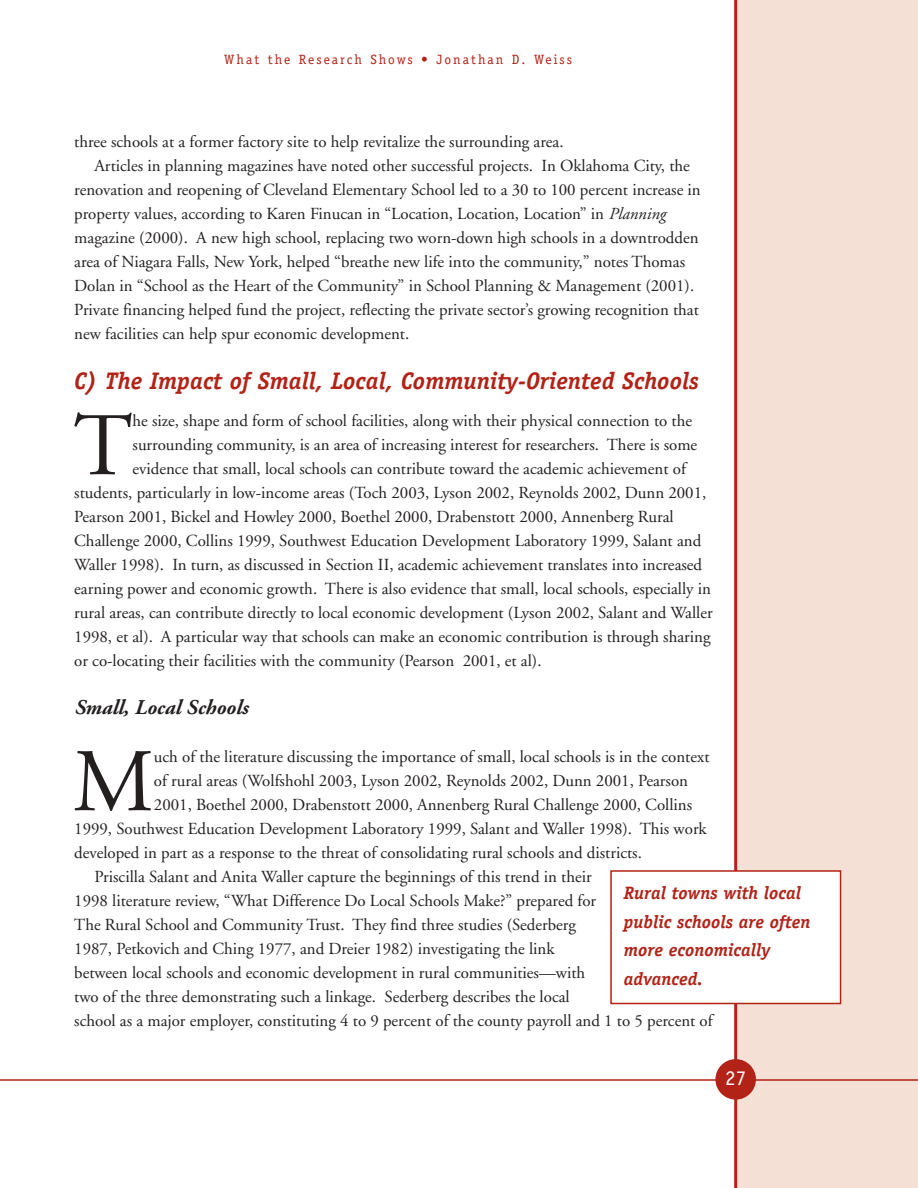
<style>
.page{position:relative;width:918px;height:1188px;background:#fff}
.page>*{position:absolute;margin:0;border:0;box-sizing:border-box;transform-origin:0 0}
.t1{font:89.25px "Adobe Garamond";color:#231f1f}
.t2{font:italic 700 24px "Officina Serif";color:#b32216}
.t3{font:italic 700 21px "Adobe Garamond";color:#231f1f}
.t4{font:21px "Officina Serif";color:#fff}
.t5{font:italic 700 18px/28.5px "Officina Serif";color:#b32216}
.t6{font:16.8px "Adobe Garamond";color:#231f1f}
.t7{font:13.5px "Officina Serif";letter-spacing:.15em;color:#b32216}
.s1{font-style:italic}
</style>
<div class="page">
<div style="left:736px;top:0;width:182px;height:1188px;background:#f5e0d6"></div>
<hr style="left:734px;top:0;width:3px;height:1188px;background:#b32216">
<hr style="left:0;top:1079px;width:918px;height:2px;background:#b32216">
<div style="left:715px;top:1059px;width:41px;height:41px;background:#b32216;border-radius:50%"></div>
<div style="left:611px;top:871px;width:230px;height:133px;background:#fff"></div>
<div style="left:610px;top:870px;width:231px;height:134px;border:2px solid #b32216"></div>
<p class="t7" style="left:224px;top:54px;width:349px">What the Research Shows • Jonathan D. Weiss</p>
<p class="t6" style="left:74px;top:135px;width:491px">three schools at a former factory site to help revitalize the surrounding area.</p>
<p class="t6" style="left:94px;top:159px;width:597px">Articles in planning magazines have noted other successful projects. In Oklahoma City, the</p>
<p class="t6" style="left:74px;top:183px;width:628px">renovation and reopening of Cleveland Elementary School led to a 30 to 100 percent increase in</p>
<p class="t6" style="left:74px;top:207px;width:593px">property values, according to Karen Finucan in “Location, Location, Location” in <span class="s1">Planning</span></p>
<p class="t6" style="left:74px;top:231px;width:626px">magazine (2000). A new high school, replacing two worn-down high schools in a downtrodden</p>
<p class="t6" style="left:74px;top:255px;width:612px">area of Niagara Falls, New York, helped “breathe new life into the community,” notes Thomas</p>
<p class="t6" style="left:74px;top:279px;width:621px">Dolan in “School as the Heart of the Community” in School Planning &amp; Management (2001).</p>
<p class="t6" style="left:74px;top:303px;width:626px">Private financing helped fund the project, reflecting the private sector’s growing recognition that</p>
<p class="t6" style="left:74px;top:327px;width:337px">new facilities can help spur economic development.</p>
<h2 class="t2" style="left:74px;top:371px;width:626px">C) The Impact of Small, Local, Community-Oriented Schools</h2>
<h1 class="t1" style="left:74px;top:410px;width:60px">T</h1>
<p class="t6" style="left:133px;top:414px;width:561px">he size, shape and form of school facilities, along with their physical connection to the</p>
<p class="t6" style="left:133px;top:438px;width:566px">surrounding community, is an area of increasing interest for researchers. There is some</p>
<p class="t6" style="left:133px;top:462px;width:555px">evidence that small, local schools can contribute toward the academic achievement of</p>
<p class="t6" style="left:74px;top:486px;width:634px">students, particularly in low-income areas (Toch 2003, Lyson 2002, Reynolds 2002, Dunn 2001,</p>
<p class="t6" style="left:74px;top:510px;width:601px">Pearson 2001, Bickel and Howley 2000, Boethel 2000, Drabenstott 2000, Annenberg Rural</p>
<p class="t6" style="left:74px;top:534px;width:629px">Challenge 2000, Collins 1999, Southwest Education Development Laboratory 1999, Salant and</p>
<p class="t6" style="left:74px;top:558px;width:629px">Waller 1998). In turn, as discussed in Section II, academic achievement translates into increased</p>
<p class="t6" style="left:74px;top:582px;width:638px">earning power and economic growth. There is also evidence that small, local schools, especially in</p>
<p class="t6" style="left:74px;top:606px;width:640px">rural areas, can contribute directly to local economic development (Lyson 2002, Salant and Waller</p>
<p class="t6" style="left:74px;top:630px;width:638px">1998, et al). A particular way that schools can make an economic contribution is through sharing</p>
<p class="t6" style="left:74px;top:654px;width:469px">or co-locating their facilities with the community (Pearson 2001, et al).</p>
<p class="t3" style="left:74px;top:699px;width:175px">Small, Local Schools</p>
<h1 class="t1" style="left:73px;top:746px;width:83px">M</h1>
<p class="t6" style="left:154px;top:750px;width:557px">uch of the literature discussing the importance of small, local schools is in the context</p>
<p class="t6" style="left:154px;top:774px;width:536px">of rural areas (Wolfshohl 2003, Lyson 2002, Reynolds 2002, Dunn 2001, Pearson</p>
<p class="t6" style="left:154px;top:798px;width:540px">2001, Boethel 2000, Drabenstott 2000, Annenberg Rural Challenge 2000, Collins</p>
<p class="t6" style="left:74px;top:822px;width:634px">1999, Southwest Education Development Laboratory 1999, Salant and Waller 1998). This work</p>
<p class="t6" style="left:74px;top:846px;width:569px">developed in part as a response to the threat of consolidating rural schools and districts.</p>
<p class="t6" style="left:94px;top:870px;width:499px">Priscilla Salant and Anita Waller capture the beginnings of this trend in their</p>
<p class="t6" style="left:74px;top:894px;width:524px">1998 literature review, “What Difference Do Local Schools Make?” prepared for</p>
<p class="t6" style="left:74px;top:918px;width:503px">The Rural School and Community Trust. They find three studies (Sederberg</p>
<p class="t6" style="left:74px;top:942px;width:482px">1987, Petkovich and Ching 1977, and Dreier 1982) investigating the link</p>
<p class="t6" style="left:74px;top:966px;width:512px">between local schools and economic development in rural communities—with</p>
<p class="t6" style="left:74px;top:990px;width:497px">two of the three demonstrating such a linkage. Sederberg describes the local</p>
<p class="t6" style="left:74px;top:1014px;width:640px">school as a major employer, constituting 4 to 9 percent of the county payroll and 1 to 5 percent of</p>
<p class="t5" style="left:624px;top:880px;width:188px">Rural towns with local public schools are often more economically advanced.</p>
<p class="t4" style="left:725px;top:1070px;width:22px">27</p>
</div>
